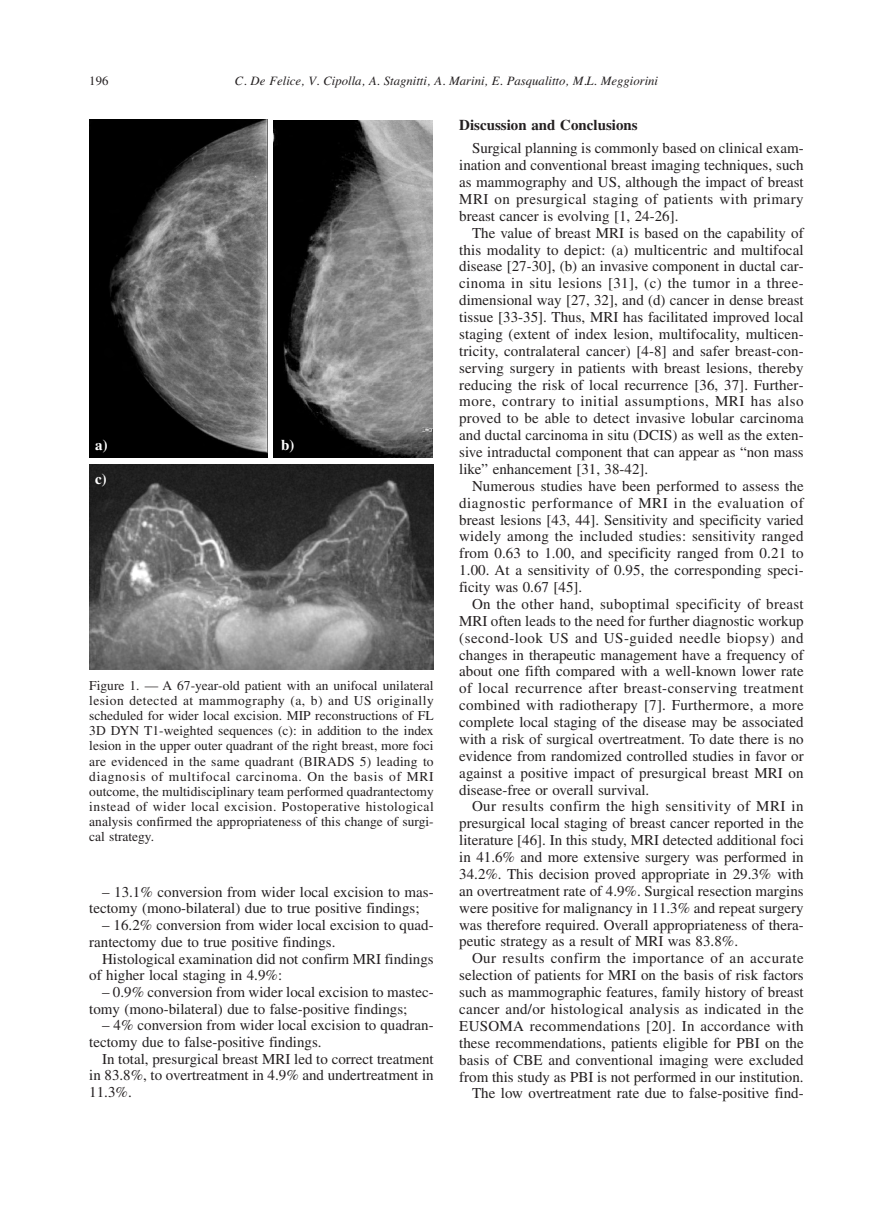
<style>
.page{position:relative;width:893px;height:1212px;background:#fff}
.page>*{position:absolute;margin:0;border:0;box-sizing:border-box;transform-origin:0 0}
.t1{font:15px/16.8px "Times";color:#231f20;text-align:justify}
.t2{font:700 15px "Times";color:#231f20}
.t3{font:700 15px "Times";color:#fff}
.t4{font:13.5px/15.1px "Times";color:#231f20;text-align:justify}
.t5{font:italic 12.75px "Times";color:#231f20}
.t6{font:12.75px "Times";color:#231f20}
</style>
<div class="page">
<img style="left:89px;top:119px;width:179px;height:339px">
<img style="left:273px;top:120px;width:159px;height:338px">
<img style="left:89px;top:464px;width:345px;height:205px">
<p class="t6" style="left:89px;top:77px;width:21px">196</p>
<p class="t5" style="left:235px;top:77px;width:425px">C. De Felice, V. Cipolla, A. Stagnitti, A. Marini, E. Pasqualitto, M.L. Meggiorini</p>
<p class="t3" style="left:95px;top:439px;width:14px">a)</p>
<p class="t3" style="left:95px;top:473px;width:13px">c)</p>
<p class="t3" style="left:281px;top:439px;width:15px">b)</p>
<p class="t4" style="left:89px;top:679px;width:346px">Figure 1. — A 67-year-old patient with an unifocal unilateral lesion detected at mammography (a, b) and US originally scheduled for wider local excision. MIP reconstructions of FL 3D DYN T1-weighted sequences (c): in addition to the index lesion in the upper outer quadrant of the right breast, more foci are evidenced in the same quadrant (BIRADS 5) leading to diagnosis of multifocal carcinoma. On the basis of MRI outcome, the multidisciplinary team performed quadrantectomy instead of wider local excision. Postoperative histological analysis confirmed the appropriateness of this change of surgi&shy;cal strategy.</p>
<p class="t1" style="left:89px;top:885px;width:346px;text-indent:13px">– 13.1% conversion from wider local excision to mas&shy;tectomy (mono-bilateral) due to true positive findings;</p>
<p class="t1" style="left:89px;top:918px;width:346px;text-indent:13px">– 16.2% conversion from wider local excision to quad&shy;rantectomy due to true positive findings.</p>
<p class="t1" style="left:89px;top:951px;width:346px;text-indent:13px">Histological examination did not confirm MRI findings of higher local staging in 4.9%:</p>
<p class="t1" style="left:89px;top:985px;width:346px;text-indent:13px">– 0.9% conversion from wider local excision to mastec&shy;tomy (mono-bilateral) due to false-positive findings;</p>
<p class="t1" style="left:89px;top:1018px;width:346px;text-indent:13px">– 4% conversion from wider local excision to quadran&shy;tectomy due to false-positive findings.</p>
<p class="t1" style="left:89px;top:1052px;width:346px;text-indent:13px">In total, presurgical breast MRI led to correct treatment in 83.8%, to overtreatment in 4.9% and undertreatment in 11.3%.</p>
<p class="t2" style="left:459px;top:119px;width:180px">Discussion and Conclusions</p>
<p class="t1" style="left:459px;top:141px;width:346px;text-indent:13px">Surgical planning is commonly based on clinical exam&shy;ination and conventional breast imaging techniques, such as mammography and US, although the impact of breast MRI on presurgical staging of patients with primary breast cancer is evolving [1, 24-26].</p>
<p class="t1" style="left:459px;top:226px;width:346px;text-indent:13px">The value of breast MRI is based on the capability of this modality to depict: (a) multicentric and multifocal disease [27-30], (b) an invasive component in ductal car&shy;cinoma in situ lesions [31], (c) the tumor in a three&shy;dimensional way [27, 32], and (d) cancer in dense breast tissue [33-35]. Thus, MRI has facilitated improved local staging (extent of index lesion, multifocality, multicen&shy;tricity, contralateral cancer) [4-8] and safer breast-con&shy;serving surgery in patients with breast lesions, thereby reducing the risk of local recurrence [36, 37]. Further&shy;more, contrary to initial assumptions, MRI has also proved to be able to detect invasive lobular carcinoma and ductal carcinoma in situ (DCIS) as well as the exten&shy;sive intraductal component that can appear as “non mass like” enhancement [31, 38-42].</p>
<p class="t1" style="left:459px;top:479px;width:346px;text-indent:13px">Numerous studies have been performed to assess the diagnostic performance of MRI in the evaluation of breast lesions [43, 44]. Sensitivity and specificity varied widely among the included studies: sensitivity ranged from 0.63 to 1.00, and specificity ranged from 0.21 to 1.00. At a sensitivity of 0.95, the corresponding speci&shy;ficity was 0.67 [45].</p>
<p class="t1" style="left:459px;top:597px;width:346px;text-indent:13px">On the other hand, suboptimal specificity of breast MRI often leads to the need for further diagnostic workup (second-look US and US-guided needle biopsy) and changes in therapeutic management have a frequency of about one fifth compared with a well-known lower rate of local recurrence after breast-conserving treatment combined with radiotherapy [7]. Furthermore, a more complete local staging of the disease may be associated with a risk of surgical overtreatment. To date there is no evidence from randomized controlled studies in favor or against a positive impact of presurgical breast MRI on disease-free or overall survival.</p>
<p class="t1" style="left:459px;top:799px;width:346px;text-indent:13px">Our results confirm the high sensitivity of MRI in presurgical local staging of breast cancer reported in the literature [46]. In this study, MRI detected additional foci in 41.6% and more extensive surgery was performed in 34.2%. This decision proved appropriate in 29.3% with an overtreatment rate of 4.9%. Surgical resection margins were positive for malignancy in 11.3% and repeat surgery was therefore required. Overall appropriateness of thera&shy;peutic strategy as a result of MRI was 83.8%.</p>
<p class="t1" style="left:459px;top:951px;width:346px;text-align:right">Our results confirm the importance of an accurate selection of patients for MRI on the basis of risk factors such as mammographic features, family history of breast cancer and/or histological analysis as indicated in the EUSOMA recommendations [20]. In accordance with these recommendations, patients eligible for PBI on the basis of CBE and conventional imaging were excluded from this study as PBI is not performed in our institution.<br>The low overtreatment rate due to false-positive find-</p>
</div>
